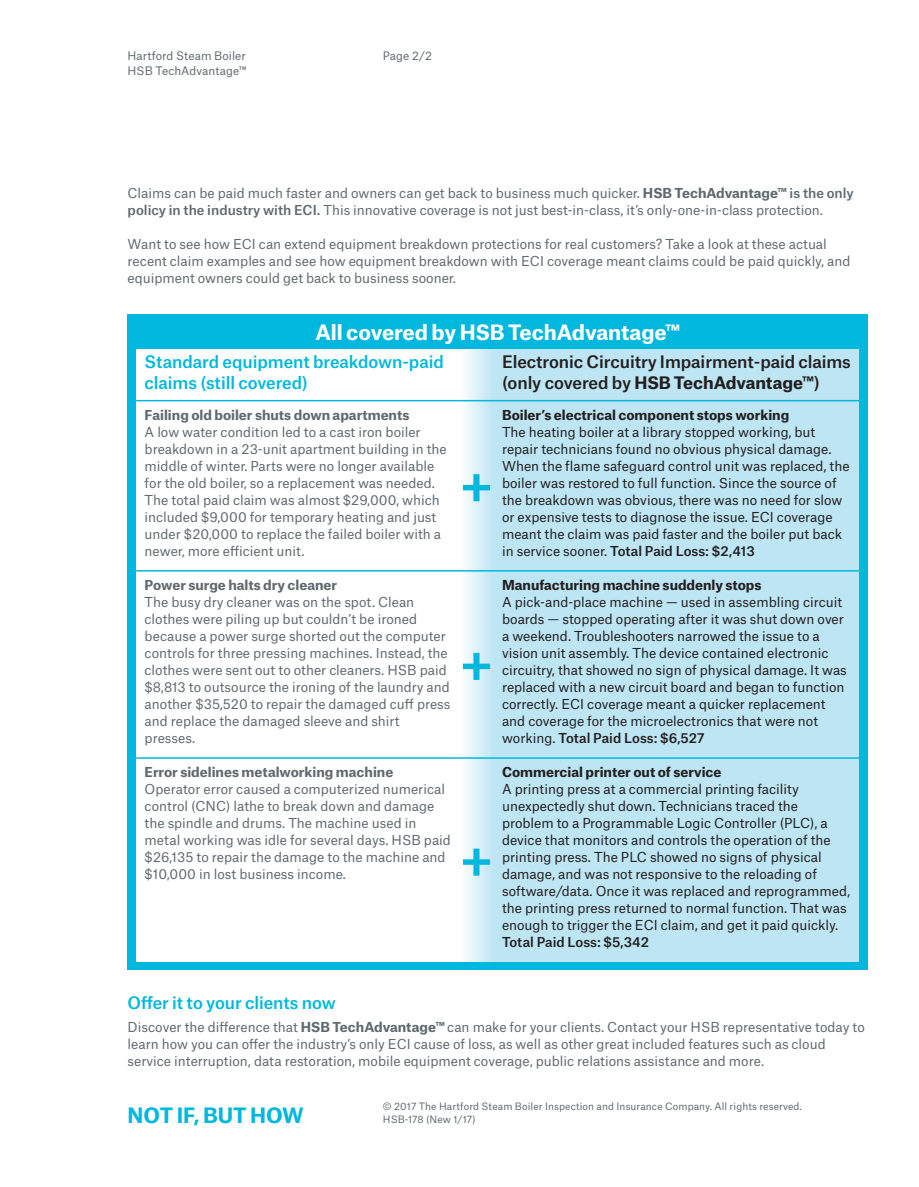
<style>
.page{position:relative;width:919px;height:1187px;background:#fff}
.page>*{position:absolute;margin:0;border:0;box-sizing:border-box;transform-origin:0 0}
.MR_37_pt{font:500 55.5px "Munich Re";color:#00b8de}
.MR_13_5_pt{font:700 20.25px "Munich Re";letter-spacing:-.01em;color:#fff}
.t1{font:700 20.25px "Munich Re";letter-spacing:-.005em;color:#00b8de}
.MR_11_pt_two_lines_H{font:500 16.5px/21.3px "Munich Re";letter-spacing:-.005em;color:#231f20}
.MR_11_pt_two_lines_H-2{font:500 16.5px/21.3px "Munich Re";letter-spacing:-.005em;color:#00b8de}
.MR_11_pt_one_line_He{font:500 16.5px "Munich Re";letter-spacing:-.005em;color:#00b8de}
.MR_8_75_pt_regular{font:13.2px/17px "Munich Re";color:#231f20}
.MR_8_75_pt_regular-2{font:13.2px/17px "Munich Re";color:#5f696f}
.MR_8_75_pt_regular_s{font:13.2px/17px "Munich Re";color:#5f696f}
.MR_8_75_pt_regular-3{font:700 13.2px "Munich Re";color:#231f20}
.MR_8_75_pt_regular-4{font:700 13.2px "Munich Re";color:#5f696f}
.MR_7_5_pt_regular{font:11.25px/14.9px "Munich Re";letter-spacing:.005em;color:#5f696f}
.t2{font:9.75px/12.8px "Munich Re";letter-spacing:.01em;color:#5f696f}
.s1{font-weight:700}
.s2{font-weight:500}
</style>
<div class="page">
<div style="left:128px;top:315px;width:739px;height:654px;background:#00b8de"></div>
<div style="left:136px;top:349px;width:361px;height:612px;background:#fff"></div>
<div style="left:459px;top:349px;width:34px;height:612px;background:linear-gradient(to right,#fffeff,#c1e7f3)"></div>
<div style="left:493px;top:349px;width:366px;height:612px;background:#bde5f3"></div>
<hr style="left:136px;top:400px;width:723px;height:1px;background:#00b8de">
<hr style="left:136px;top:570px;width:723px;height:1px;background:#00b8de">
<hr style="left:136px;top:757px;width:723px;height:1px;background:#00b8de">
<p class="MR_7_5_pt_regular" style="left:128px;top:47px;width:121px">Hartford Steam Boiler<br>HSB TechAdvantage™</p>
<p class="MR_7_5_pt_regular" style="left:383px;top:47px;width:51px">Page 2/2</p>
<p class="MR_8_75_pt_regular_s" style="left:128px;top:183px;width:727px">Claims can be paid much faster and owners can get back to business much quicker. <span class="s1">HSB TechAdvantage™</span> <span class="s2">is the only policy in the industry with ECI.</span> This innovative coverage is not just best-in-class, it’s only-one-in-class protection.</p>
<p class="MR_8_75_pt_regular_s" style="left:128px;top:234px;width:724px">Want to see how ECI can extend equipment breakdown protections for real customers? Take a look at these actual recent claim examples and see how equipment breakdown with ECI coverage meant claims could be paid quickly, and equipment owners could get back to business sooner.</p>
<p class="MR_13_5_pt" style="left:315px;top:315px;width:366px">All covered by HSB TechAdvantage™</p>
<p class="MR_11_pt_two_lines_H" style="left:502px;top:349px;width:350px">Electronic Circuitry Impairment-paid claims (only covered by <span class="s1">HSB TechAdvantage™</span>)</p>
<p class="MR_11_pt_two_lines_H-2" style="left:145px;top:349px;width:301px">Standard equipment breakdown-paid claims (still covered)</p>
<p class="MR_8_75_pt_regular-4" style="left:145px;top:403px;width:266px">Failing old boiler shuts down apartments</p>
<p class="MR_8_75_pt_regular-2" style="left:145px;top:421px;width:304px">A low water condition led to a cast iron boiler breakdown in a 23-unit apartment building in the middle of winter. Parts were no longer available for the old boiler, so a replacement was needed.<br>The total paid claim was almost $29,000, which included $9,000 for temporary heating and just under $20,000 to replace the failed boiler with a newer, more efficient unit.</p>
<p class="MR_8_75_pt_regular-4" style="left:145px;top:573px;width:194px">Power surge halts dry cleaner</p>
<p class="MR_8_75_pt_regular-2" style="left:145px;top:591px;width:307px">The busy dry cleaner was on the spot. Clean clothes were piling up but couldn’t be ironed because a power surge shorted out the computer controls for three pressing machines. Instead, the clothes were sent out to other cleaners. HSB paid $8,813 to outsource the ironing of the laundry and another $35,520 to repair the damaged cuff press and replace the damaged sleeve and shirt presses.</p>
<p class="MR_8_75_pt_regular-4" style="left:145px;top:761px;width:250px">Error sidelines metalworking machine</p>
<p class="MR_8_75_pt_regular-2" style="left:145px;top:779px;width:308px">Operator error caused a computerized numerical control (CNC) lathe to break down and damage the spindle and drums. The machine used in metal working was idle for several days. HSB paid $26,135 to repair the damage to the machine and $10,000 in lost business income.</p>
<p class="MR_37_pt" style="left:459px;top:441px;width:37px">+</p>
<p class="MR_37_pt" style="left:459px;top:619px;width:37px">+</p>
<p class="MR_37_pt" style="left:459px;top:815px;width:37px">+</p>
<p class="MR_8_75_pt_regular-3" style="left:502px;top:403px;width:289px">Boiler’s electrical component stops working</p>
<p class="MR_8_75_pt_regular" style="left:502px;top:421px;width:349px">The heating boiler at a library stopped working, but repair technicians found no obvious physical damage.<br>When the flame safeguard control unit was replaced, the boiler was restored to full function. Since the source of the breakdown was obvious, there was no need for slow or expensive tests to diagnose the issue. ECI coverage meant the claim was paid faster and the boiler put back in service sooner. <span class="s2">Total Paid Loss: $2,413</span></p>
<p class="MR_8_75_pt_regular-3" style="left:502px;top:573px;width:261px">Manufacturing machine suddenly stops</p>
<p class="MR_8_75_pt_regular" style="left:502px;top:591px;width:346px">A pick-and-place machine — used in assembling circuit boards — stopped operating after it was shut down over a weekend. Troubleshooters narrowed the issue to a vision unit assembly. The device contained electronic circuitry, that showed no sign of physical damage. It was replaced with a new circuit board and began to function correctly. ECI coverage meant a quicker replacement and coverage for the microelectronics that were not working. <span class="s2">Total Paid Loss: $6,527</span></p>
<p class="MR_8_75_pt_regular-3" style="left:502px;top:761px;width:221px">Commercial printer out of service</p>
<p class="MR_8_75_pt_regular" style="left:502px;top:779px;width:349px">A printing press at a commercial printing facility unexpectedly shut down. Technicians traced the problem to a Programmable Logic Controller (PLC), a device that monitors and controls the operation of the printing press. The PLC showed no signs of physical damage, and was not responsive to the reloading of software/data. Once it was replaced and reprogrammed, the printing press returned to normal function. That was enough to trigger the ECI claim, and get it paid quickly.<br><span class="s2">Total Paid Loss: $5,342</span></p>
<p class="MR_11_pt_one_line_He" style="left:128px;top:989px;width:209px">Offer it to your clients now</p>
<p class="MR_8_75_pt_regular_s" style="left:128px;top:1017px;width:738px">Discover the difference that <span class="s1">HSB TechAdvantage™</span> can make for your clients. Contact your HSB representative today to learn how you can offer the industry’s only ECI cause of loss, as well as other great included features such as cloud service interruption, data restoration, mobile equipment coverage, public relations assistance and more.</p>
<h2 class="t1" style="left:128px;top:1098px;width:178px">NOT IF, BUT HOW</h2>
<p class="t2" style="left:383px;top:1099px;width:420px">© 2017 The Hartford Steam Boiler Inspection and Insurance Company. All rights reserved.<br>HSB-178 (New 1/17)</p>
</div>
